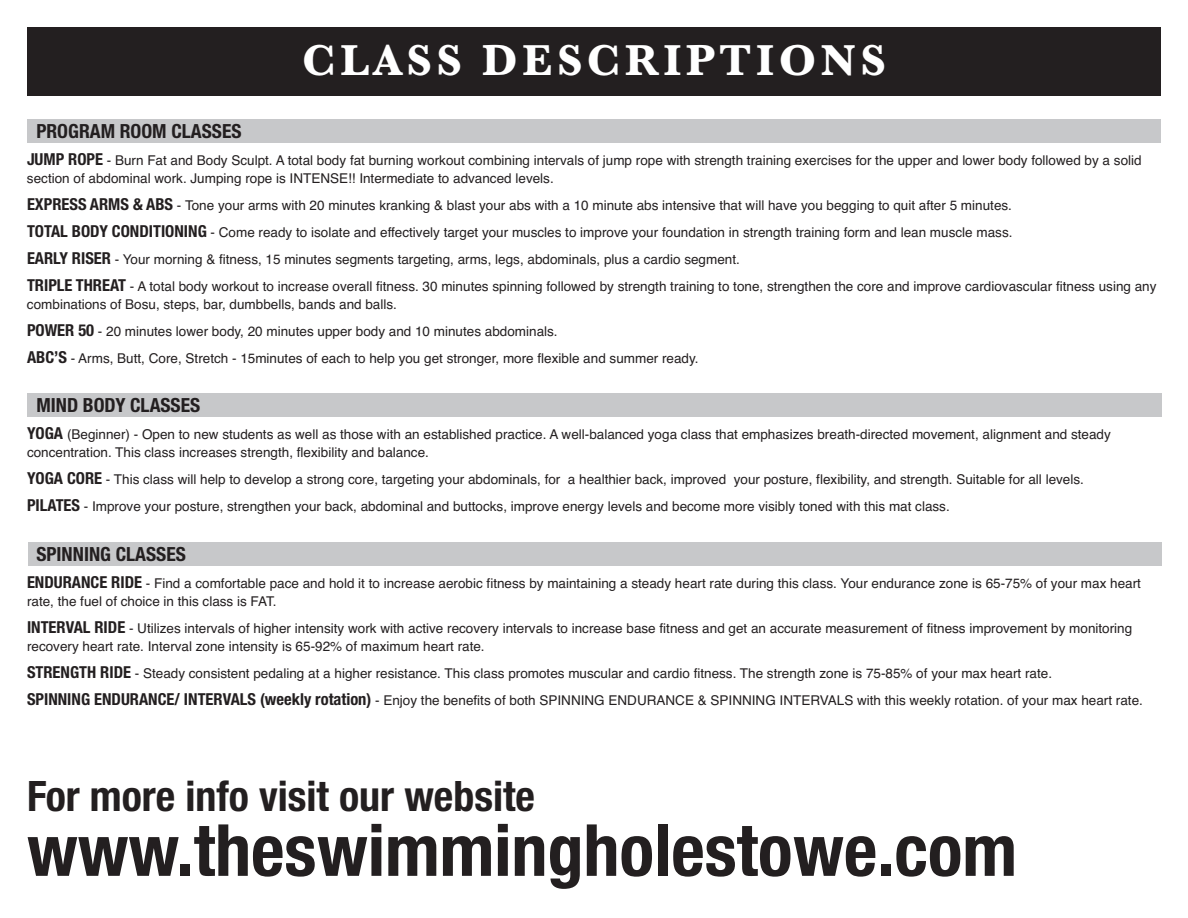
<style>
.page{position:relative;width:1188px;height:918px;background:#fff}
.page>*{position:absolute;margin:0;border:0;box-sizing:border-box;transform-origin:0 0}
.t1{font:700 condensed 72px "Helvetica Neue";color:#231f20}
.t2{font:700 45px "Baskerville";letter-spacing:.1em;color:#fff}
.t3{font:700 condensed 42px "Helvetica Neue";color:#231f20}
.t4{font:700 condensed 19.5px "Helvetica Neue";color:#231f20}
.t5{font:13.5px/27px "Helvetica";color:#231f20}
.s1{font-family:"Helvetica Neue";font-weight:700;font-stretch:condensed;font-size:16.5px}
</style>
<div class="page">
<div style="left:27px;top:119px;width:1134px;height:24px;background:#c7c8ca"></div>
<div style="left:27px;top:393px;width:1134px;height:24px;background:#c7c8ca"></div>
<div style="left:28px;top:542px;width:1134px;height:24px;background:#c7c8ca"></div>
<div style="left:27px;top:27px;width:1134px;height:68px;background:#231f20"></div>
<h2 class="t2" style="left:302px;top:33px;width:585px">CLASS DESCRIPTIONS</h2>
<h3 class="t4" style="left:36px;top:115px;width:207px">PROGRAM ROOM CLASSES</h3>
<p class="t5" style="left:27px;top:151px;width:1116px;line-height:18px"><span class="s1">JUMP ROPE</span> - Burn Fat and Body Sculpt. A total body fat burning workout combining intervals of jump rope with strength training exercises for the upper and lower body followed by a solid section of abdominal work. Jumping rope is INTENSE!! Intermediate to advanced levels.</p>
<p class="t5" style="left:27px;top:192px;width:1131px"><span class="s1">EXPRESS ARMS &amp; ABS</span> - Tone your arms with 20 minutes kranking &amp; blast your abs with a 10 minute abs intensive that will have you begging to quit after 5 minutes.<br><span class="s1">TOTAL BODY CONDITIONING</span> - Come ready to isolate and effectively target your muscles to improve your foundation in strength training form and lean muscle mass.<br><span class="s1">EARLY RISER</span> - Your morning &amp; fitness, 15 minutes segments targeting, arms, legs, abdominals, plus a cardio segment.<br><span class="s1">TRIPLE THREAT</span> - A total body workout to increase overall fitness. 30 minutes spinning followed by strength training to tone, strengthen the core and improve cardiovascular fitness using any</p>
<p class="t5" style="left:27px;top:291px;width:673px">combinations of Bosu, steps, bar, dumbbells, bands and balls.<br><span class="s1">POWER 50</span> - 20 minutes lower body, 20 minutes upper body and 10 minutes abdominals.<br><span class="s1">ABC’S</span> - Arms, Butt, Core, Stretch - 15minutes of each to help you get stronger, more flexible and summer ready.</p>
<h3 class="t4" style="left:36px;top:389px;width:165px">MIND BODY CLASSES</h3>
<p class="t5" style="left:27px;top:426px;width:1085px;line-height:18px"><span class="s1">YOGA</span> (Beginner) - Open to new students as well as those with an established practice. A well-balanced yoga class that emphasizes breath-directed movement, alignment and steady concentration. This class increases strength, flexibility and balance.</p>
<p class="t5" style="left:27px;top:466px;width:1058px"><span class="s1">YOGA CORE</span> - This class will help to develop a strong core, targeting your abdominals, for a healthier back, improved your posture, flexibility, and strength. Suitable for all levels.<br><span class="s1">PILATES</span> - Improve your posture, strengthen your back, abdominal and buttocks, improve energy levels and become more visibly toned with this mat class.</p>
<h3 class="t4" style="left:36px;top:538px;width:151px">SPINNING CLASSES</h3>
<p class="t5" style="left:27px;top:574px;width:1116px;line-height:18px"><span class="s1">ENDURANCE RIDE</span> - Find a comfortable pace and hold it to increase aerobic fitness by maintaining a steady heart rate during this class. Your endurance zone is 65-75% of your max heart rate, the fuel of choice in this class is FAT.</p>
<p class="t5" style="left:27px;top:619px;width:1107px;line-height:18px"><span class="s1">INTERVAL RIDE</span> - Utilizes intervals of higher intensity work with active recovery intervals to increase base fitness and get an accurate measurement of fitness improvement by monitoring recovery heart rate. Interval zone intensity is 65-92% of maximum heart rate.</p>
<p class="t5" style="left:27px;top:660px;width:1118px"><span class="s1">STRENGTH RIDE</span> - Steady consistent pedaling at a higher resistance. This class promotes muscular and cardio fitness. The strength zone is 75-85% of your max heart rate.<br><span class="s1">SPINNING ENDURANCE/ INTERVALS (weekly rotation)</span> - Enjoy the benefits of both SPINNING ENDURANCE &amp; SPINNING INTERVALS with this weekly rotation. of your max heart rate.</p>
<h3 class="t3" style="left:27px;top:762px;width:509px">For more info visit our website</h3>
<h1 class="t1" style="left:27px;top:790px;width:991px">www.theswimmingholestowe.com</h1>
</div>
